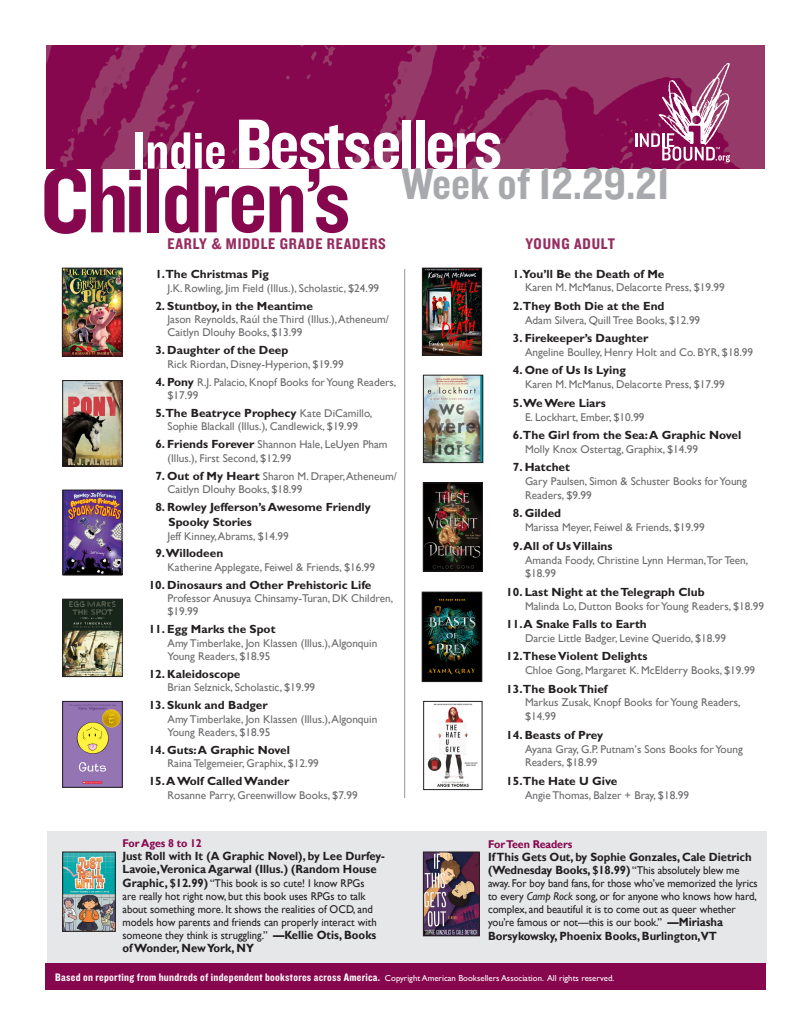
<style>
.page{position:relative;width:810px;height:1035px;background:#fff}
.page>*{position:absolute;margin:0;border:0;box-sizing:border-box;transform-origin:0 0}
.t1{font:95.5px "Knockout 50 Welterweight";letter-spacing:-.02em;color:#87074e}
.t2{font:73.38px "Knockout 50 Welterweight";letter-spacing:-.03em;color:#fff}
.t3{font:46.25px "Knockout 50 Welterweight";color:#a8a9ad}
.t4{font:16px "Knockout 50 Welterweight";letter-spacing:.05em;color:#962d61}
.BestsellerTitle{font:700 11.88px/15.2px "Gill Sans";color:#231f20}
.t5{font:700 11.88px/13.1px "Gill Sans";letter-spacing:-.005em;color:#231f20;scale:.95 1}
.Body_Text_2{font:11.25px/13.4px "Gill Sans";color:#6b6b6e}
.t6{font:11.25px/13.1px "Gill Sans";color:#231f20;scale:.95 1}
.BestsellerTitle-2{font:11.25px/13.4px "Gill Sans";color:#6b6b6e}
.t7{font:11.25px "Knockout 50 Welterweight";letter-spacing:.025em;color:#fff}
.t8{font:700 11.25px "Gill Sans";letter-spacing:-.01em;color:#87074e;scale:.95 1}
.s1{font-size:54.25px}
.s2{font-weight:700;font-size:11.88px;color:#231f20}
.s3{font-weight:400;font-size:11.25px;color:#6b6b6e}
.s4{font-weight:700;font-size:11.88px}
.s5{font-style:inherit}
.s6{font-weight:400;font-size:11.25px}
.s7{font-style:italic}
.s8{font-family:"Gill Sans";font-size:8.75px}
</style>
<div class="page">
<hr style="left:404px;top:269px;width:1px;height:529px;background:#939598">
<div style="left:47px;top:832px;width:720px;height:132px;background:#e6e7e9"></div>
<img style="left:46px;top:46px;width:718px;height:123px">
<svg style="left:635px;top:63px;width:95px;height:99px;background:#a85280"></svg>
<div style="left:45px;top:964px;width:721px;height:26px;background:#87074e"></div>
<img style="left:64px;top:270px;width:56px;height:84px">
<div style="left:62px;top:268px;width:60px;height:88px;border:1px solid #231f20"></div>
<img style="left:65px;top:382px;width:56px;height:82px">
<div style="left:63px;top:380px;width:60px;height:86px;border:1px solid #231f20"></div>
<img style="left:65px;top:703px;width:56px;height:82px">
<div style="left:63px;top:701px;width:60px;height:86px;border:1px solid #231f20"></div>
<img style="left:65px;top:492px;width:55px;height:81px">
<div style="left:63px;top:490px;width:59px;height:85px;border:1px solid #231f20"></div>
<img style="left:65px;top:601px;width:56px;height:74px">
<div style="left:63px;top:599px;width:60px;height:78px;border:1px solid #231f20"></div>
<img style="left:424px;top:270px;width:56px;height:83px">
<div style="left:422px;top:268px;width:60px;height:87px;border:1px solid #231f20"></div>
<img style="left:425px;top:377px;width:56px;height:84px">
<div style="left:423px;top:375px;width:60px;height:88px;border:1px solid #231f20"></div>
<img style="left:427px;top:703px;width:51px;height:84px">
<div style="left:423px;top:701px;width:59px;height:89px;border:1px solid #231f20"></div>
<img style="left:425px;top:485px;width:56px;height:84px">
<div style="left:423px;top:483px;width:60px;height:88px;border:1px solid #231f20"></div>
<img style="left:424px;top:594px;width:56px;height:86px">
<div style="left:422px;top:592px;width:60px;height:90px;border:1px solid #231f20"></div>
<img style="left:65px;top:854px;width:49px;height:75px">
<div style="left:63px;top:852px;width:53px;height:79px;border:1px solid #231f20"></div>
<img style="left:425px;top:854px;width:52px;height:80px">
<div style="left:423px;top:852px;width:56px;height:84px;border:1px solid #231f20"></div>
<p class="t2" style="left:132px;top:96px;width:371px"><span class="s1">Indie</span> Bestsellers</p>
<p class="t3" style="left:401px;top:153px;width:270px">Week of 12.29.21</p>
<p class="t1" style="left:41px;top:138px;width:312px">Children’s</p>
<p class="t4" style="left:167px;top:233px;width:220px">EARLY &amp; MIDDLE GRADE READERS</p>
<p class="t4" style="left:525px;top:233px;width:91px">YOUNG ADULT</p>
<p class="BestsellerTitle" style="left:155px;top:267px;width:115px">1.The Christmas Pig</p>
<p class="Body_Text_2" style="left:168px;top:281px;width:213px">J.K. Rowling, Jim Field (Illus.), Scholastic, $24.99</p>
<p class="BestsellerTitle" style="left:155px;top:298px;width:159px">2. Stuntboy, in the Meantime</p>
<p class="Body_Text_2" style="left:168px;top:313px;width:223px">Jason Reynolds, Raúl the Third (Illus.), Atheneum/<br>Caitlyn Dlouhy Books, $13.99</p>
<p class="BestsellerTitle" style="left:155px;top:343px;width:135px">3. Daughter of the Deep</p>
<p class="Body_Text_2" style="left:168px;top:357px;width:178px">Rick Riordan, Disney-Hyperion, $19.99</p>
<p class="BestsellerTitle-2" style="left:168px;top:375px;width:230px;text-indent:-12px"><span class="s2">4. Pony</span> R.J. Palacio, Knopf Books for Young Readers, $17.99</p>
<p class="BestsellerTitle" style="left:155px;top:405px;width:219px">5.The Beatryce Prophecy <span class="s3">Kate DiCamillo,</span></p>
<p class="BestsellerTitle-2" style="left:168px;top:420px;width:192px">Sophie Blackall (Illus.), Candlewick, $19.99</p>
<p class="BestsellerTitle-2" style="left:168px;top:438px;width:222px;text-indent:-12px"><span class="s2">6. Friends Forever</span> Shannon Hale, LeUyen Pham (Illus.), First Second, $12.99</p>
<p class="BestsellerTitle-2" style="left:168px;top:469px;width:231px;text-indent:-12px"><span class="s2">7. Out of My Heart</span> Sharon M. Draper, Atheneum/<br>Caitlyn Dlouhy Books, $18.99</p>
<p class="BestsellerTitle" style="left:169px;top:499px;width:204px;text-indent:-13px">8. Rowley Jefferson’s Awesome Friendly<br>Spooky Stories</p>
<p class="Body_Text_2" style="left:168px;top:529px;width:123px">Jeff Kinney, Abrams, $14.99</p>
<p class="BestsellerTitle" style="left:155px;top:546px;width:69px">9.Willodeen</p>
<p class="Body_Text_2" style="left:168px;top:561px;width:209px">Katherine Applegate, Feiwel &amp; Friends, $16.99</p>
<p class="BestsellerTitle" style="left:149px;top:577px;width:224px">10. Dinosaurs and Other Prehistoric Life</p>
<p class="Body_Text_2" style="left:168px;top:592px;width:227px">Professor Anusuya Chinsamy-Turan, DK Children, $19.99</p>
<p class="BestsellerTitle" style="left:149px;top:622px;width:128px">11. Egg Marks the Spot</p>
<p class="Body_Text_2" style="left:168px;top:637px;width:211px">Amy Timberlake, Jon Klassen (Illus.), Algonquin<br>Young Readers, $18.95</p>
<p class="BestsellerTitle" style="left:149px;top:666px;width:93px">12. Kaleidoscope</p>
<p class="Body_Text_2" style="left:168px;top:681px;width:149px">Brian Selznick, Scholastic, $19.99</p>
<p class="BestsellerTitle" style="left:149px;top:698px;width:120px">13. Skunk and Badger</p>
<p class="Body_Text_2" style="left:168px;top:713px;width:211px">Amy Timberlake, Jon Klassen (Illus.), Algonquin<br>Young Readers, $18.95</p>
<p class="BestsellerTitle" style="left:149px;top:742px;width:143px">14. Guts: A Graphic Novel</p>
<p class="Body_Text_2" style="left:168px;top:757px;width:153px">Raina Telgemeier, Graphix, $12.99</p>
<p class="BestsellerTitle" style="left:149px;top:774px;width:142px">15. A Wolf Called Wander</p>
<p class="Body_Text_2" style="left:168px;top:788px;width:192px">Rosanne Parry, Greenwillow Books, $7.99</p>
<p class="t8" style="left:122px;top:837px;width:85px">For Ages 8 to 12</p>
<p class="t5" style="left:122px;top:850px;width:278px">Just Roll with It (A Graphic Novel), by Lee Durfey-<br>Lavoie,Veronica Agarwal (Illus.) (Random House</p>
<p class="t6" style="left:122px;top:876px;width:269px"><span class="s4">Graphic, $12.99)</span> “This book is so cute! I know RPGs are really hot right now, but this book uses RPGs to talk about something more. It shows the realities of OCD, and models how parents and friends can properly interact with someone they think is struggling.” <span class="s4">—Kellie Otis, Books</span></p>
<p class="t5" style="left:122px;top:942px;width:140px">of Wonder, New York, NY</p>
<p class="BestsellerTitle" style="left:513px;top:266px;width:153px">1.You’ll Be the Death of Me</p>
<p class="Body_Text_2" style="left:525px;top:281px;width:201px">Karen M. McManus, Delacorte Press, $19.99</p>
<p class="BestsellerTitle" style="left:513px;top:298px;width:153px">2.They Both Die at the End</p>
<p class="Body_Text_2" style="left:525px;top:314px;width:177px">Adam Silvera, Quill Tree Books, $12.99</p>
<p class="BestsellerTitle" style="left:513px;top:330px;width:137px">3. Firekeeper’s Daughter</p>
<p class="Body_Text_2" style="left:525px;top:346px;width:230px">Angeline Boulley, Henry Holt and Co. BYR, $18.99</p>
<p class="BestsellerTitle" style="left:513px;top:363px;width:115px">4. One of Us Is Lying</p>
<p class="Body_Text_2" style="left:525px;top:378px;width:201px">Karen M. McManus, Delacorte Press, $17.99</p>
<p class="BestsellerTitle" style="left:513px;top:395px;width:95px">5.We Were Liars</p>
<p class="Body_Text_2" style="left:525px;top:410px;width:121px">E. Lockhart, Ember, $10.99</p>
<p class="BestsellerTitle" style="left:513px;top:427px;width:230px">6.The Girl from the Sea: A Graphic Novel</p>
<p class="Body_Text_2" style="left:525px;top:443px;width:175px">Molly Knox Ostertag, Graphix, $14.99</p>
<p class="BestsellerTitle" style="left:513px;top:460px;width:59px">7. Hatchet</p>
<p class="Body_Text_2" style="left:525px;top:475px;width:224px;line-height:13.9px">Gary Paulsen, Simon &amp; Schuster Books for Young<br>Readers, $9.99</p>
<p class="BestsellerTitle" style="left:513px;top:506px;width:50px">8. Gilded</p>
<p class="Body_Text_2" style="left:525px;top:521px;width:181px">Marissa Meyer, Feiwel &amp; Friends, $19.99</p>
<p class="BestsellerTitle" style="left:513px;top:538px;width:101px">9. All of Us Villains</p>
<p class="Body_Text_2" style="left:525px;top:553px;width:225px;line-height:13.9px">Amanda Foody, Christine Lynn Herman,Tor Teen, $18.99</p>
<p class="BestsellerTitle" style="left:506px;top:584px;width:200px">10. Last Night at the Telegraph Club</p>
<p class="Body_Text_2" style="left:525px;top:599px;width:241px">Malinda Lo, Dutton Books for Young Readers, $18.99</p>
<p class="BestsellerTitle" style="left:506px;top:616px;width:142px">11. A Snake Falls to Earth</p>
<p class="Body_Text_2" style="left:525px;top:632px;width:203px">Darcie Little Badger, Levine Querido, $18.99</p>
<p class="BestsellerTitle" style="left:506px;top:649px;width:143px">12.These Violent Delights</p>
<p class="Body_Text_2" style="left:525px;top:664px;width:232px">Chloe Gong, Margaret K. McElderry Books, $19.99</p>
<p class="BestsellerTitle" style="left:506px;top:681px;width:103px">13.The Book Thief</p>
<p class="Body_Text_2" style="left:525px;top:696px;width:217px;line-height:13.9px">Markus Zusak, Knopf Books for Young Readers, $14.99</p>
<p class="BestsellerTitle" style="left:506px;top:727px;width:99px">14. Beasts of Prey</p>
<p class="Body_Text_2" style="left:525px;top:742px;width:219px;line-height:13.9px">Ayana Gray, G.P. Putnam<span class="s5">’</span>s Sons Books for Young<br>Readers, $18.99</p>
<p class="BestsellerTitle" style="left:506px;top:773px;width:113px">15.The Hate U Give</p>
<p class="Body_Text_2" style="left:525px;top:788px;width:166px">Angie Thomas, Balzer + Bray, $18.99</p>
<p class="t8" style="left:488px;top:837px;width:90px">For Teen Readers</p>
<p class="t5" style="left:488px;top:851px;width:279px">If This Gets Out, by Sophie Gonzales, Cale Dietrich (Wednesday Books, $18.99) <span class="s6">“This absolutely blew me</span></p>
<p class="t6" style="left:488px;top:877px;width:285px">away. For boy band fans, for those who’ve memorized the lyrics to every <span class="s7">Camp Rock</span> song, or for anyone who knows how hard, complex, and beautiful it is to come out as queer whether you’re famous or not—this is our book.” <span class="s4">—Miriasha</span></p>
<p class="t5" style="left:488px;top:929px;width:242px">Borsykowsky, Phoenix Books, Burlington,VT</p>
<p class="t7" style="left:55px;top:970px;width:561px">Based on reporting from hundreds of independent bookstores across America. <span class="s8">Copyright American Booksellers Association. All rights reserved.</span></p>
</div>
